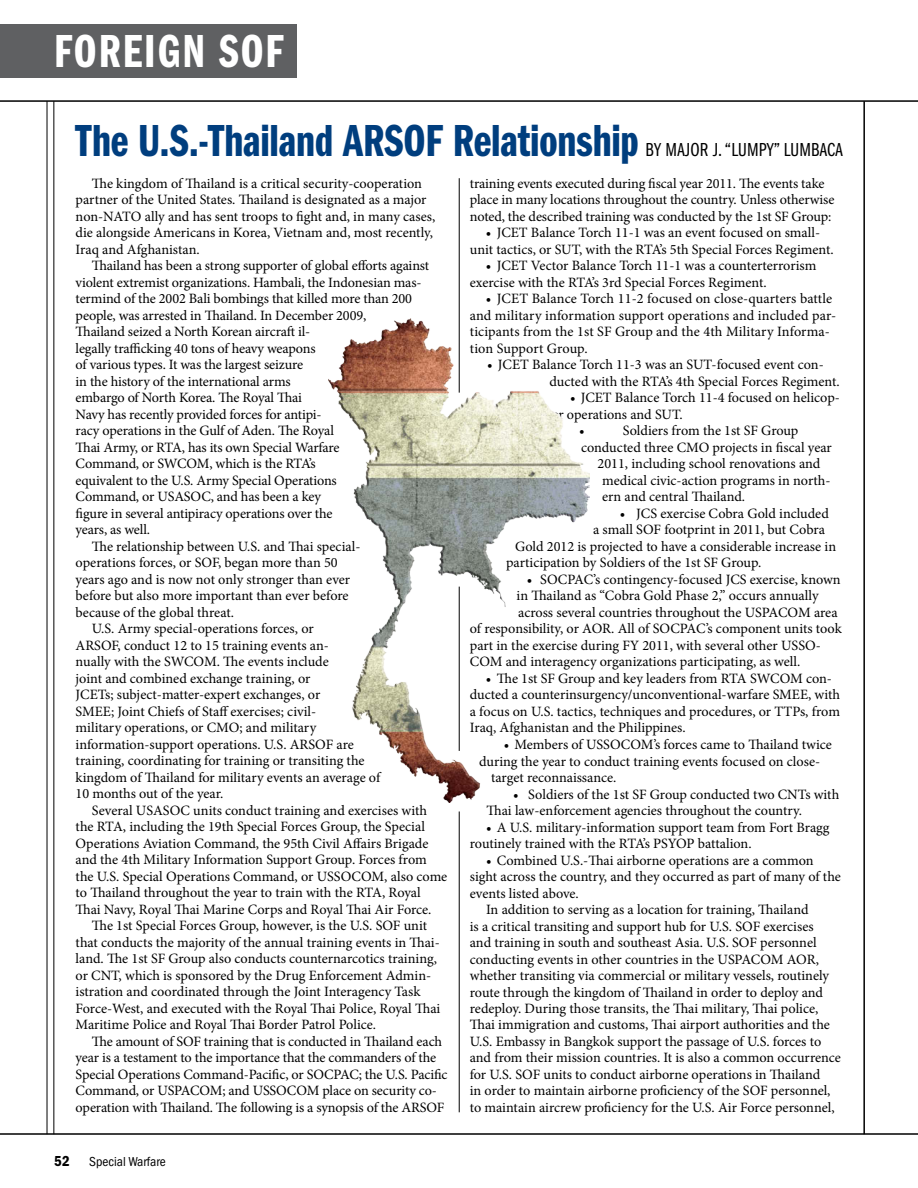
<style>
.page{position:relative;width:918px;height:1188px;background:#fff}
.page>*{position:absolute;margin:0;border:0;box-sizing:border-box;transform-origin:0 0}
.t1{font:48px "ITC Franklin Gothic Std Dm Cp";letter-spacing:.04em;color:#fff}
.t2{font:46.5px "ITC Franklin Gothic Std Dm Cp";letter-spacing:-.005em;color:#003e7e}
.byline{font:19.5px "ITC Franklin Gothic Std Bk Cp";letter-spacing:.01em;color:#000}
.t3{font:15px "ITC Franklin Gothic Std Dm Cd";color:#000}
.Body_-_Minion{font:14.25px/16.5px "Minion Pro";letter-spacing:-.005em;color:#000}
.t4{font:condensed 13.5px "ITC Franklin Gothic Std";color:#000}
</style>
<div class="page">
<div style="left:0;top:24px;width:297px;height:54px;background:#5f6062"></div>
<hr style="left:54px;top:101px;width:1px;height:1033px;background:#000">
<hr style="left:47px;top:101px;width:1px;height:1033px;background:#000">
<hr style="left:863px;top:101px;width:2px;height:1033px;background:#000">
<hr style="left:0;top:100px;width:918px;height:2px;background:#000">
<hr style="left:0;top:1133px;width:918px;height:2px;background:#000">
<img style="left:328px;top:319px;width:262px;height:484px">
<hr style="left:459px;top:811px;width:1px;height:301px;background:#000">
<hr style="left:459px;top:178px;width:1px;height:215px;background:#000">
<hr style="left:459px;top:587px;width:1px;height:164px;background:#000">
<h1 class="t1" style="left:54px;top:25px;width:231px">FOREIGN SOF</h1>
<p class="t2" style="left:75px;top:115px;width:565px">The U.S.-Thailand ARSOF Relationship</p>
<p class="byline" style="left:646px;top:139px;width:199px">BY MAJOR J. “LUMPY” LUMBACA</p>
<p class="Body_-_Minion" style="left:76px;top:175px;width:361px;text-indent:16px">The kingdom of Thailand is a critical security-cooperation partner of the United States. Thailand is designated as a major non-NATO ally and has sent troops to fight and, in many cases, die alongside Americans in Korea, Vietnam and, most recently, Iraq and Afghanistan.</p>
<p class="Body_-_Minion" style="left:76px;top:258px;width:355px;text-indent:16px">Thailand has been a strong supporter of global efforts against violent extremist organizations. Hambali, the Indonesian mas&shy;termind of the 2002 Bali bombings that killed more than 200 people, was arrested in Thailand. In December 2009,<br>Thailand seized a North Korean aircraft il-<br>legally trafficking 40 tons of heavy weapons<br>of various types. It was the largest seizure<br>in the history of the international arms<br>embargo of North Korea. The Royal Thai<br>Navy has recently provided forces for antipi-<br>racy operations in the Gulf of Aden. The Royal<br>Thai Army, or RTA, has its own Special Warfare<br>Command, or SWCOM, which is the RTA’s<br>equivalent to the U.S. Army Special Operations<br>Command, or USASOC, and has been a key<br>figure in several antipiracy operations over the<br>years, as well.</p>
<p class="Body_-_Minion" style="left:76px;top:538px;width:286px;text-indent:16px">The relationship between U.S. and Thai special&shy;operations forces, or SOF, began more than 50 years ago and is now not only stronger than ever before but also more important than ever before because of the global threat.</p>
<p class="Body_-_Minion" style="left:76px;top:621px;width:306px;text-indent:16px">U.S. Army special-operations forces, or<br>ARSOF, conduct 12 to 15 training events an-<br>nually with the SWCOM. The events include<br>joint and combined exchange training, or<br>JCETs; subject-matter-expert exchanges, or<br>SMEE; Joint Chiefs of Staff exercises; civil-<br>military operations, or CMO; and military information-support operations. U.S. ARSOF are training, coordinating for training or transiting the kingdom of Thailand for military events an average of 10 months out of the year.</p>
<p class="Body_-_Minion" style="left:76px;top:802px;width:373px;text-indent:16px">Several USASOC units conduct training and exercises with the RTA, including the 19th Special Forces Group, the Special Operations Aviation Command, the 95th Civil Affairs Brigade and the 4th Military Information Support Group. Forces from the U.S. Special Operations Command, or USSOCOM, also come to Thailand throughout the year to train with the RTA, Royal Thai Navy, Royal Thai Marine Corps and Royal Thai Air Force.</p>
<p class="Body_-_Minion" style="left:76px;top:918px;width:366px;text-indent:16px">The 1st Special Forces Group, however, is the U.S. SOF unit that conducts the majority of the annual training events in Thai&shy;land. The 1st SF Group also conducts counternarcotics training, or CNT, which is sponsored by the Drug Enforcement Admin&shy;istration and coordinated through the Joint Interagency Task Force-West, and executed with the Royal Thai Police, Royal Thai Maritime Police and Royal Thai Border Patrol Police.</p>
<p class="Body_-_Minion" style="left:76px;top:1033px;width:374px;text-indent:16px">The amount of SOF training that is conducted in Thailand each year is a testament to the importance that the commanders of the Special Operations Command-Pacific, or SOCPAC; the U.S. Pacific Command, or USPACOM; and USSOCOM place on security co&shy;operation with Thailand. The following is a synopsis of the ARSOF</p>
<p class="t3" style="left:54px;top:1153px;width:17px">52</p>
<p class="t4" style="left:89px;top:1154px;width:78px">Special Warfare</p>
<p class="Body_-_Minion" style="left:470px;top:175px;width:366px">training events executed during fiscal year 2011. The events take place in many locations throughout the country. Unless otherwise noted, the described training was conducted by the 1st SF Group:</p>
<p class="Body_-_Minion" style="left:470px;top:225px;width:365px;text-align:center">• JCET Balance Torch 11-1 was an event focused on small-<br>unit tactics, or SUT, with the RTA’s 5th Special Forces Regiment.</p>
<p class="Body_-_Minion" style="left:470px;top:258px;width:348px;text-indent:16px">• JCET Vector Balance Torch 11-1 was a counterterrorism exercise with the RTA’s 3rd Special Forces Regiment.</p>
<p class="Body_-_Minion" style="left:470px;top:291px;width:368px;text-indent:16px">• JCET Balance Torch 11-2 focused on close-quarters battle and military information support operations and included par&shy;ticipants from the 1st SF Group and the 4th Military Informa&shy;tion Support Group.</p>
<p class="Body_-_Minion" style="left:550px;top:357px;width:292px;text-indent:-62px">• JCET Balance Torch 11-3 was an SUT-focused event con&shy;ducted with the RTA’s 4th Special Forces Regiment.</p>
<p class="Body_-_Minion" style="left:552px;top:390px;width:289px;text-indent:18px">• JCET Balance Torch 11-4 focused on helicop&shy;er operations and SUT.</p>
<p class="Body_-_Minion" style="left:579px;top:423px;width:7px">•</p>
<p class="Body_-_Minion" style="left:623px;top:423px;width:177px">Soldiers from the 1st SF Group</p>
<p class="Body_-_Minion" style="left:581px;top:439px;width:252px">conducted three CMO projects in fiscal year</p>
<p class="Body_-_Minion" style="left:598px;top:456px;width:224px">2011, including school renovations and</p>
<p class="Body_-_Minion" style="left:602px;top:472px;width:230px">medical civic-action programs in north-</p>
<p class="Body_-_Minion" style="left:602px;top:489px;width:144px">ern and central Thailand.</p>
<p class="Body_-_Minion" style="left:620px;top:505px;width:211px">• JCS exercise Cobra Gold included</p>
<p class="Body_-_Minion" style="left:593px;top:522px;width:233px">a small SOF footprint in 2011, but Cobra</p>
<p class="Body_-_Minion" style="left:515px;top:538px;width:323px">Gold 2012 is projected to have a considerable increase in</p>
<p class="Body_-_Minion" style="left:506px;top:555px;width:257px">participation by Soldiers of the 1st SF Group.</p>
<p class="Body_-_Minion" style="left:527px;top:571px;width:315px">• SOCPAC’s contingency-focused JCS exercise, known</p>
<p class="Body_-_Minion" style="left:517px;top:588px;width:304px">in Thailand as “Cobra Gold Phase 2,” occurs annually</p>
<p class="Body_-_Minion" style="left:518px;top:604px;width:321px">across several countries throughout the USPACOM area</p>
<p class="Body_-_Minion" style="left:470px;top:621px;width:374px">of responsibility, or AOR. All of SOCPAC’s component units took</p>
<p class="Body_-_Minion" style="left:470px;top:637px;width:353px">part in the exercise during FY 2011, with several other USSO-</p>
<p class="Body_-_Minion" style="left:470px;top:654px;width:332px">COM and interagency organizations participating, as well.</p>
<p class="Body_-_Minion" style="left:470px;top:670px;width:372px;text-indent:16px">• The 1st SF Group and key leaders from RTA SWCOM con&shy;ducted a counterinsurgency/unconventional-warfare SMEE, with a focus on U.S. tactics, techniques and procedures, or TTPs, from Iraq, Afghanistan and the Philippines.</p>
<p class="Body_-_Minion" style="left:504px;top:736px;width:330px">• Members of USSOCOM’s forces came to Thailand twice</p>
<p class="Body_-_Minion" style="left:479px;top:753px;width:343px">during the year to conduct training events focused on close-</p>
<p class="Body_-_Minion" style="left:491px;top:769px;width:127px">target reconnaissance.</p>
<p class="Body_-_Minion" style="left:487px;top:786px;width:354px;text-indent:27px">• Soldiers of the 1st SF Group conducted two CNTs with<br>Thai law-enforcement agencies throughout the country.</p>
<p class="Body_-_Minion" style="left:470px;top:819px;width:361px;text-indent:16px">• A U.S. military-information support team from Fort Bragg routinely trained with the RTA’s PSYOP battalion.</p>
<p class="Body_-_Minion" style="left:470px;top:852px;width:373px;text-indent:16px">• Combined U.S.-Thai airborne operations are a common sight across the country, and they occurred as part of many of the events listed above.</p>
<p class="Body_-_Minion" style="left:470px;top:901px;width:373px;text-indent:16px">In addition to serving as a location for training, Thailand<br>is a critical transiting and support hub for U.S. SOF exercises<br>and training in south and southeast Asia. U.S. SOF personnel conducting events in other countries in the USPACOM AOR, whether transiting via commercial or military vessels, routinely route through the kingdom of Thailand in order to deploy and redeploy. During those transits, the Thai military, Thai police, Thai immigration and customs, Thai airport authorities and the U.S. Embassy in Bangkok support the passage of U.S. forces to and from their mission countries. It is also a common occurrence for U.S. SOF units to conduct airborne operations in Thailand<br>in order to maintain airborne proficiency of the SOF personnel, to maintain aircrew proficiency for the U.S. Air Force personnel,</p>
</div>
